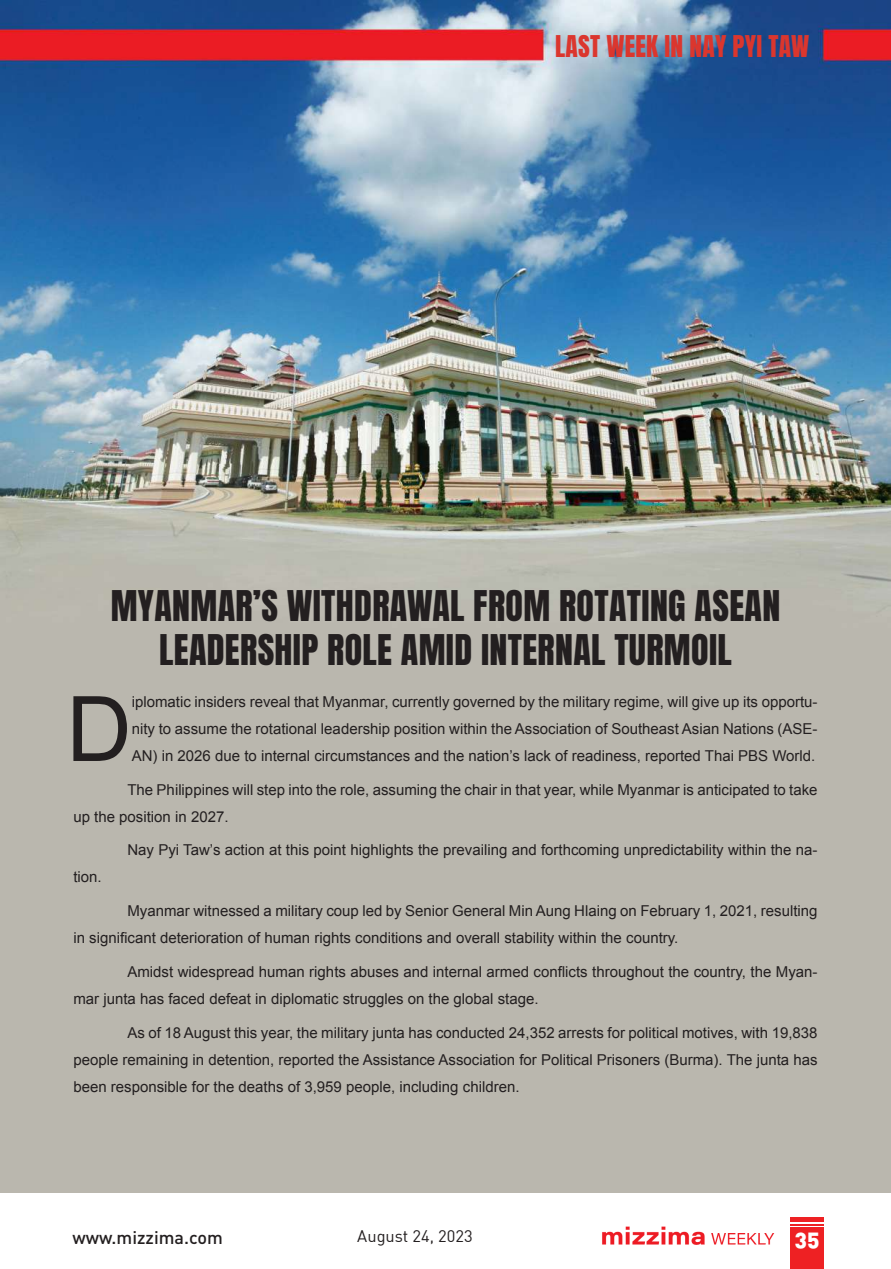
<style>
.page{position:relative;width:891px;height:1269px;background:#fff}
.page>*{position:absolute;margin:0;border:0;box-sizing:border-box;transform-origin:0 0}
.t1{font:90.45px "Arial";color:#231f20}
.t2{font:36px/43.2px "Anton";letter-spacing:.01em;color:#231f20;text-align:center}
.t3{font:25.5px "Anton";letter-spacing:.01em;color:#db362e}
.t4{font:22.5px "DIN Black Alternate";color:#fff}
.t5{font:500 18px "DIN";color:#231f20}
.t6{font:16.5px "DIN";color:#231f20}
.t7{font:15px/27px "Arial";color:#231f20}
</style>
<div class="page">
<img style="left:602px;top:1226px;width:173px;height:19px">
<hr style="left:791px;top:1217px;width:33px;height:4px;background:#ee2123">
<hr style="left:791px;top:1224px;width:33px;height:2px;background:#ee2123">
<div style="left:791px;top:1228px;width:33px;height:41px;background:#ee2123"></div>
<img style="left:0;top:0;width:891px;height:1193px">
<h3 class="t3" style="left:555px;top:33px;width:256px">LAST WEEK IN NAY PYI TAW</h3>
<h2 class="t2" style="left:111px;top:587px;width:671px">MYANMAR’S WITHDRAWAL FROM ROTATING ASEAN<br>LEADERSHIP ROLE AMID INTERNAL TURMOIL</h2>
<h1 class="t1" style="left:66px;top:670px;width:67px">D</h1>
<p class="t7" style="left:132px;top:688px;width:687px;text-align:justify">iplomatic insiders reveal that Myanmar, currently governed by the military regime, will give up its opportu&shy;nity to assume the rotational leadership position within the Association of Southeast Asian Nations (ASE-AN) in 2026 due to internal circumstances and the nation’s lack of readiness, reported Thai PBS World.</p>
<p class="t7" style="left:73px;top:776px;width:746px;text-indent:54px">The Philippines will step into the role, assuming the chair in that year, while Myanmar is anticipated to take up the position in 2027.</p>
<p class="t7" style="left:127px;top:837px;width:692px">Nay Pyi Taw’s action at this point highlights the prevailing and forthcoming unpredictability within the na-</p>
<p class="t7" style="left:73px;top:864px;width:30px">tion.</p>
<p class="t7" style="left:73px;top:898px;width:746px;text-indent:54px">Myanmar witnessed a military coup led by Senior General Min Aung Hlaing on February 1, 2021, resulting in significant deterioration of human rights conditions and overall stability within the country.</p>
<p class="t7" style="left:73px;top:958px;width:746px;text-indent:54px">Amidst widespread human rights abuses and internal armed conflicts throughout the country, the Myan&shy;mar junta has faced defeat in diplomatic struggles on the global stage.</p>
<p class="t7" style="left:73px;top:1019px;width:746px;text-align:justify;text-indent:54px">As of 18 August this year, the military junta has conducted 24,352 arrests for political motives, with 19,838 people remaining in detention, reported the Assistance Association for Political Prisoners (Burma). The junta has been responsible for the deaths of 3,959 people, including children.</p>
<p class="t5" style="left:72px;top:1226px;width:152px">www.mizzima.com</p>
<p class="t6" style="left:357px;top:1226px;width:117px">August 24, 2023</p>
<h3 class="t4" style="left:795px;top:1223px;width:27px">35</h3>
</div>
